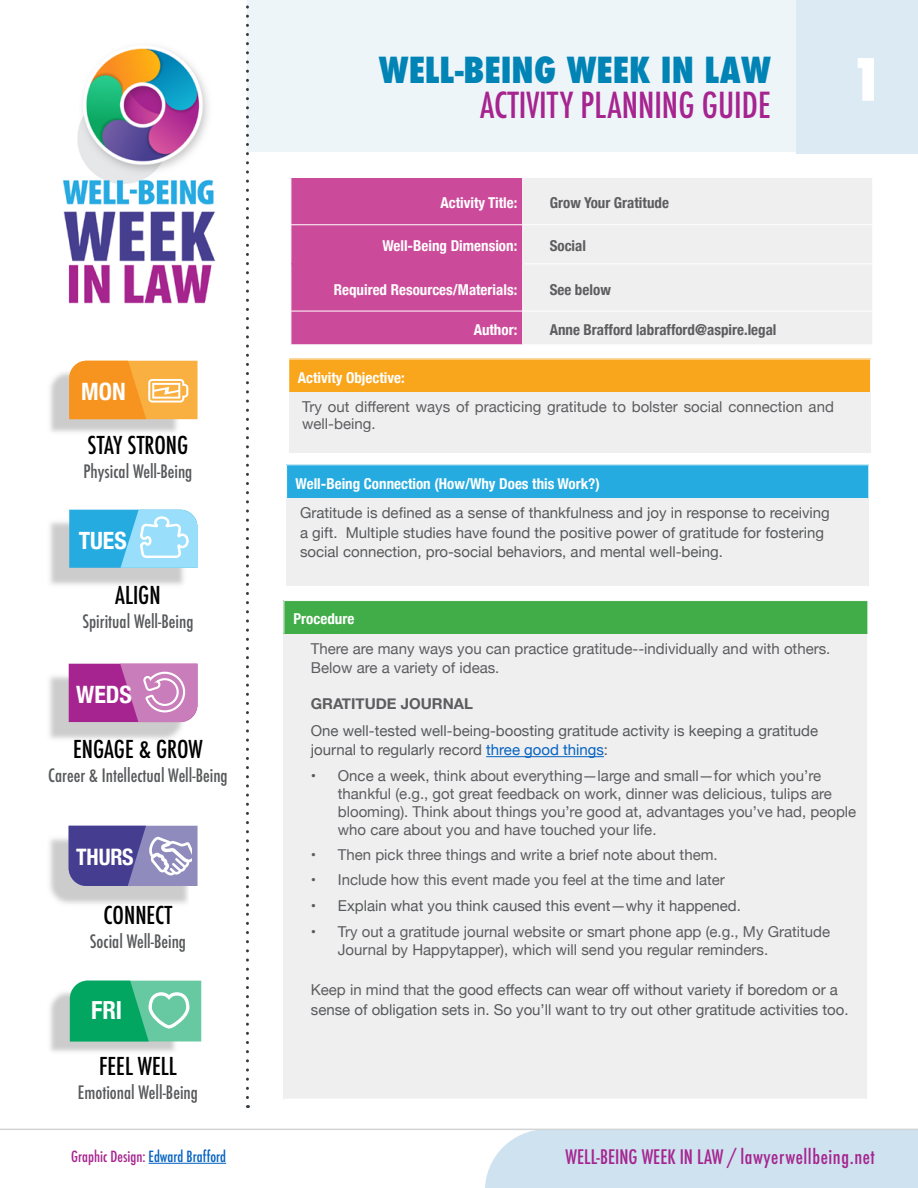
<style>
.page{position:relative;width:918px;height:1188px;background:#fff}
.page>*{position:absolute;margin:0;border:0;box-sizing:border-box;transform-origin:0 0}
.t1{font:800 condensed 56.7px "Futura";color:#fff}
.t2{font:500 condensed 34.95px "Futura";color:#a6248f}
.t3{font:800 condensed 34.95px "Futura";color:#0083b5}
.t4{font:700 condensed 24.9px "Helvetica Neue";color:#fff}
.t5{font:500 condensed 24px "Futura";color:#000}
.t6{font:700 condensed 24px "Helvetica Neue";color:#fff}
.t7{font:700 condensed 23.85px "Helvetica Neue";color:#fff}
.t8{font:700 condensed 22.65px "Helvetica Neue";color:#fff}
.t9{font:500 condensed 19.5px "Futura";letter-spacing:.03em;color:#a6248f}
.t10{font:500 condensed 18px "Futura";color:#58595b}
.t11{font:15px/18px "Helvetica Neue";color:#5d5d60}
.t12{font:15px/19.5px "Helvetica Neue";color:#58595b}
.t13{font:700 condensed 15px "Helvetica Neue";color:#fff}
.t14{font:700 condensed 15px "Helvetica Neue";color:#5d5d60}
.t15{font:500 condensed 15px "Futura";color:#a6248f}
.t16{font:700 15px "Helvetica Neue";color:#5d5d60}
.s1{color:#0563c1}
.s2{color:#58595b}
.s3{color:#5d5d60}
</style>
<div class="page">
<div style="left:247px;top:0;width:671px;height:152px;background:#eef5f9"></div>
<div style="left:796px;top:0;width:122px;height:153px;background:#dceaf4"></div>
<div style="left:485px;top:1130px;width:433px;height:58px;background:#cee2ef"></div>
<svg style="left:246px;top:5px;width:3px;height:1093px"></svg>
<img style="left:50px;top:372px;width:132px;height:60px">
<svg style="left:69px;top:361px;width:129px;height:58px;background:#f8a73c"></svg>
<img style="left:49px;top:833px;width:139px;height:71px">
<svg style="left:69px;top:826px;width:129px;height:60px;background:#726caa"></svg>
<img style="left:50px;top:992px;width:131px;height:60px">
<svg style="left:70px;top:981px;width:131px;height:60px;background:#3ab984"></svg>
<svg style="left:69px;top:510px;width:129px;height:58px;background:#6ac8ed"></svg>
<img style="left:49px;top:671px;width:134px;height:68px">
<svg style="left:69px;top:664px;width:129px;height:58px;background:#bc5caa"></svg>
<hr style="left:149px;top:1163px;width:77px;height:1px;background:#0563c1">
<hr style="left:0;top:1129px;width:918px;height:1px;background:#d1d3d4">
<div style="left:292px;top:178px;width:230px;height:166px;background:#cc4a9a"></div>
<div style="left:523px;top:178px;width:349px;height:166px;background:#efeff0"></div>
<hr style="left:291px;top:224px;width:231px;height:1px;background:#fff">
<hr style="left:291px;top:311px;width:231px;height:1px;background:#fff">
<hr style="left:291px;top:263px;width:231px;height:1px;background:#cc4a9a">
<hr style="left:523px;top:224px;width:350px;height:1px;background:#fff">
<hr style="left:523px;top:263px;width:350px;height:1px;background:#fff">
<hr style="left:523px;top:311px;width:350px;height:1px;background:#fff">
<div style="left:289px;top:359px;width:582px;height:33px;background:#f9a61d"></div>
<div style="left:289px;top:392px;width:582px;height:61px;background:#efeff0"></div>
<hr style="left:288px;top:359px;width:583px;height:1px;background:#fff">
<hr style="left:870px;top:359px;width:1px;height:33px;background:#fff">
<div style="left:287px;top:465px;width:582px;height:33px;background:#26abe0"></div>
<div style="left:287px;top:498px;width:582px;height:88px;background:#efeff0"></div>
<hr style="left:868px;top:465px;width:1px;height:33px;background:#fff">
<img style="left:63px;top:47px;width:153px;height:257px">
<div style="left:284px;top:601px;width:584px;height:33px;background:#41ad49"></div>
<div style="left:284px;top:634px;width:584px;height:465px;background:#efeff0"></div>
<hr style="left:284px;top:601px;width:1px;height:33px;background:#fff">
<hr style="left:867px;top:634px;width:2px;height:465px;background:#fff">
<hr style="left:486px;top:756px;width:118px;height:1px;background:#0563c1">
<h3 class="t6" style="left:81px;top:372px;width:46px">MON</h3>
<h3 class="t5" style="left:88px;top:430px;width:102px">STAY STRONG</h3>
<p class="t10" style="left:84px;top:460px;width:110px">Physical Well-Being</p>
<h3 class="t7" style="left:79px;top:521px;width:50px">TUES</h3>
<h3 class="t5" style="left:115px;top:580px;width:47px">ALIGN</h3>
<p class="t10" style="left:83px;top:610px;width:112px">Spiritual Well-Being</p>
<h3 class="t7" style="left:76px;top:674px;width:57px">WEDS</h3>
<h3 class="t5" style="left:73px;top:734px;width:131px">ENGAGE &amp; GROW</h3>
<p class="t10" style="left:48px;top:764px;width:181px">Career &amp; Intellectual Well-Being</p>
<h3 class="t8" style="left:76px;top:838px;width:59px">THURS</h3>
<h3 class="t5" style="left:104px;top:900px;width:70px">CONNECT</h3>
<p class="t10" style="left:90px;top:930px;width:98px">Social Well-Being</p>
<h3 class="t4" style="left:91px;top:990px;width:33px">FRI</h3>
<h3 class="t5" style="left:99px;top:1050px;width:79px">FEEL WELL</h3>
<p class="t10" style="left:78px;top:1080px;width:122px">Emotional Well-Being</p>
<p class="t15" style="left:71px;top:1147px;width:157px">Graphic Design: <span class="s1">Edward Brafford</span></p>
<h2 class="t3" style="left:379px;top:46px;width:393px">WELL-BEING WEEK IN LAW</h2>
<h2 class="t2" style="left:480px;top:82px;width:292px">ACTIVITY PLANNING GUIDE</h2>
<h1 class="t1" style="left:849px;top:41px;width:36px">1</h1>
<p class="t13" style="left:440px;top:191px;width:78px">Activity Title:</p>
<p class="t14" style="left:550px;top:191px;width:121px">Grow Your Gratitude</p>
<p class="t13" style="left:382px;top:234px;width:136px">Well-Being Dimension:</p>
<p class="t14" style="left:550px;top:234px;width:38px">Social</p>
<p class="t13" style="left:334px;top:277px;width:185px">Required Resources/Materials:</p>
<p class="t14" style="left:550px;top:277px;width:63px">See below</p>
<p class="t13" style="left:474px;top:317px;width:45px">Author:</p>
<p class="t14" style="left:550px;top:317px;width:228px">Anne Brafford |abrafford@aspire.legal</p>
<p class="t13" style="left:298px;top:365px;width:108px">Activity Objective:</p>
<p class="t11" style="left:302px;top:400px;width:533px;line-height:16.5px">Try out different ways of practicing gratitude to bolster social connection and well-being.</p>
<p class="t13" style="left:296px;top:471px;width:306px">Well-Being Connection (How/Why Does this Work?)</p>
<p class="t12" style="left:300px;top:504px;width:531px">Gratitude is defined as a sense of thankfulness and joy in response to receiving a gift. Multiple studies have found the positive power of gratitude for fostering social connection, pro-social behaviors, and mental well-being.</p>
<p class="t13" style="left:293px;top:607px;width:62px">Procedure</p>
<p class="t11" style="left:311px;top:640px;width:521px;line-height:19.5px">There are many ways you can practice gratitude--individually and with others.<br>Below are a variety of ideas.</p>
<p class="t16" style="left:311px;top:692px;width:164px">GRATITUDE JOURNAL</p>
<p class="t12" style="left:311px;top:721px;width:509px">One well-tested well-being-boosting gratitude activity is keeping a gratitude journal to regularly record <span class="s1">three good things</span>:</p>
<p class="t11" style="left:338px;top:768px;width:520px;text-indent:-27px"><span class="s2">• Once a week,</span> think about everything—large and small—for which you’re thankful (e.g., got great feedback on work, dinner was delicious, tulips are blooming). Think about things you’re good at, advantages you’ve had, people who care about you and have touched your life.</p>
<p class="t11" style="left:311px;top:847px;width:408px">• Then pick three things and write a brief note about them.</p>
<p class="t11" style="left:311px;top:871px;width:416px">• Include how this event made you feel at the time and later</p>
<p class="t12" style="left:311px;top:897px;width:432px">• Explain what you think caused this event—why it happened.</p>
<p class="t11" style="left:338px;top:924px;width:494px;text-indent:-27px"><span class="s2">• T</span>ry out a gratitude journal website or smart phone app (e.g., My Gratitude<br>Journal by Happytapper), which will send you regular reminders.</p>
<p class="t12" style="left:311px;top:981px;width:539px"><span class="s3">Keep in mind that</span> the good effects can wear off without variety if boredom or a sense of obligation sets in. So you’ll want to try out other gratitude activities too.</p>
<h3 class="t9" style="left:566px;top:1144px;width:311px">WELL-BEING WEEK IN LAW / lawyerwellbeing.net</h3>
</div>
